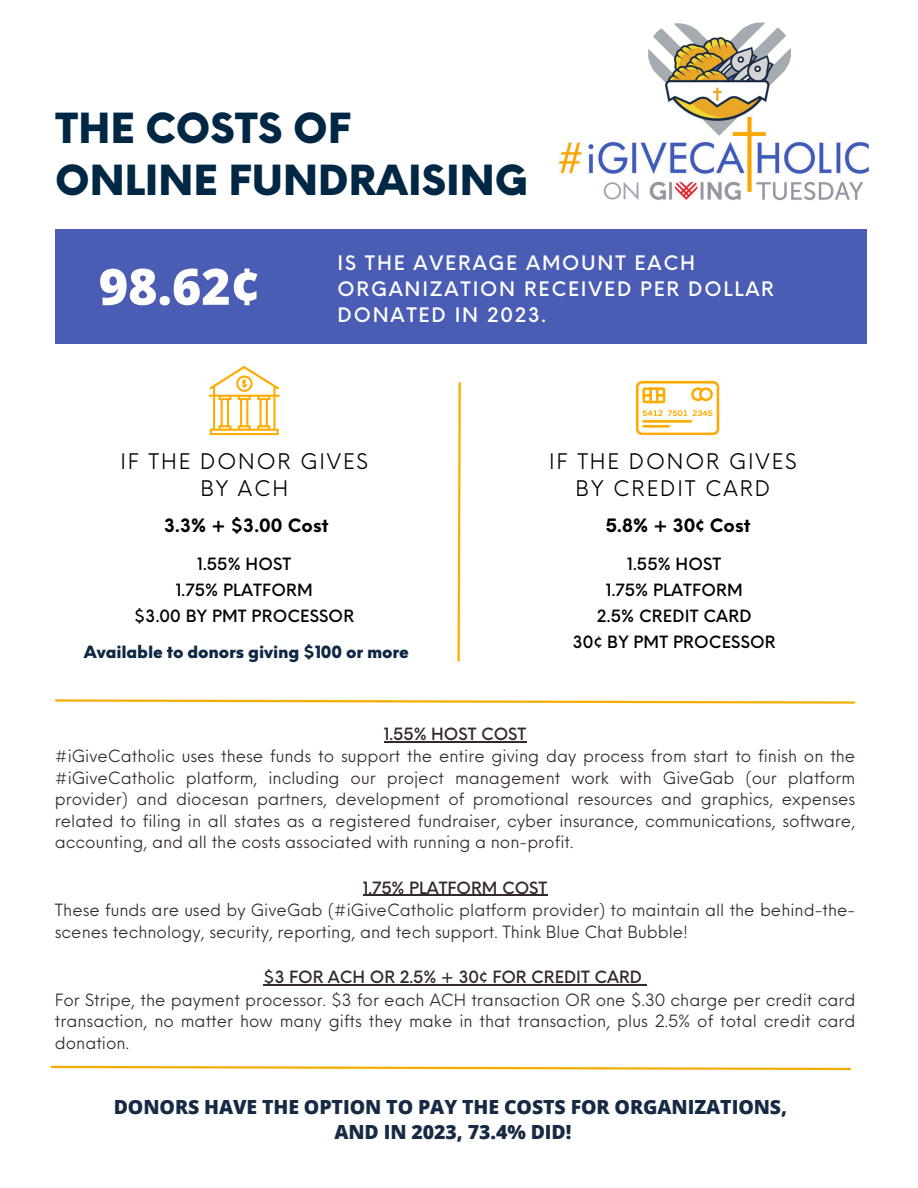
<style>
.page{position:relative;width:918px;height:1188px;background:#fff}
.page>*{position:absolute;margin:0;border:0;box-sizing:border-box;transform-origin:0 0}
.t1{font:800 50.1px "Open Sans";color:#fff}
.t2{font:900 40.5px/51.8px "Neue Einstellung";color:#002743}
.t3{font:21px/27px "Neue Einstellung";letter-spacing:.09em;color:#000;text-align:center}
.t4{font:800 19.5px/24.8px "Open Sans";letter-spacing:-.005em;color:#172a43;text-align:center}
.t5{font:500 19.5px/25.8px "Neue Einstellung";letter-spacing:.09em;color:#fff}
.t6{font:700 18px "Neue Einstellung";letter-spacing:.01em;color:#000}
.t7{font:16.5px/21.3px "Neue Einstellung";color:#332927;text-align:justify}
.t8{font:500 16.5px/25.8px "Neue Einstellung";letter-spacing:.01em;color:#000;text-align:center}
.t9{font:500 16.5px "Neue Einstellung";color:#332927}
.t10{font:900 16.5px "Neue Einstellung";letter-spacing:-.01em;color:#0e2744}
</style>
<div class="page">
<div style="left:55px;top:229px;width:812px;height:114px;background:#4b5cb5"></div>
<svg style="left:208px;top:366px;width:72px;height:69px"></svg>
<svg style="left:636px;top:381px;width:83px;height:54px"></svg>
<svg style="left:54px;top:699px;width:802px;height:5px"></svg>
<svg style="left:457px;top:382px;width:4px;height:280px"></svg>
<svg style="left:50px;top:1065px;width:801px;height:6px"></svg>
<img style="left:559px;top:142px;width:310px;height:58px">
<img style="left:649px;top:22px;width:141px;height:128px">
<hr style="left:384px;top:741px;width:142px;height:1px;background:#332927">
<hr style="left:363px;top:895px;width:184px;height:1px;background:#332927">
<hr style="left:264px;top:985px;width:378px;height:1px;background:#332927">
<p class="t2" style="left:55px;top:99px;width:474px">THE COSTS OF<br>ONLINE FUNDRAISING</p>
<h4 class="t1" style="left:99px;top:251px;width:163px">98.62¢</h4>
<h6 class="t5" style="left:338px;top:249px;width:438px">IS THE AVERAGE AMOUNT EACH<br>ORGANIZATION RECEIVED PER DOLLAR<br>DONATED IN 2023.</h6>
<h3 class="t3" style="left:121px;top:446px;width:249px">IF THE DONOR GIVES<br>BY ACH</h3>
<p class="t6" style="left:164px;top:509px;width:166px">3.3% + $3.00 Cost</p>
<h5 class="t8" style="left:134px;top:550px;width:221px">1.55% HOST<br>1.75% PLATFORM<br>$3.00 BY PMT PROCESSOR</h5>
<h4 class="t10" style="left:84px;top:636px;width:327px">Available to donors giving $100 or more</h4>
<h1 class="t3" style="left:549px;top:446px;width:249px">IF THE DONOR GIVES<br>BY CREDIT CARD</h1>
<h6 class="t6" style="left:606px;top:509px;width:146px">5.8% + 30¢ Cost</h6>
<p class="t8" style="left:573px;top:550px;width:204px">1.55% HOST<br>1.75% PLATFORM<br>2.5% CREDIT CARD<br>30¢ BY PMT PROCESSOR</p>
<p class="t9" style="left:384px;top:719px;width:144px">1.55% HOST COST</p>
<p class="t7" style="left:55px;top:744px;width:802px">#iGiveCatholic uses these funds to support the entire giving day process from start to finish on the #iGiveCatholic platform, including our project management work with GiveGab (our platform provider) and diocesan partners, development of promotional resources and graphics, expenses related to filing in all states as a registered fundraiser, cyber insurance, communications, software, accounting, and all the costs associated with running a non-profit.</p>
<p class="t9" style="left:363px;top:873px;width:186px">1.75% PLATFORM COST</p>
<p class="t7" style="left:55px;top:898px;width:802px">These funds are used by GiveGab (#iGiveCatholic platform provider) to maintain all the behind-the&shy;scenes technology, security, reporting, and tech support. Think Blue Chat Bubble!</p>
<p class="t9" style="left:264px;top:963px;width:380px">$3 FOR ACH OR 2.5% + 30¢ FOR CREDIT CARD</p>
<p class="t7" style="left:55px;top:988px;width:802px">For Stripe, the payment processor. $3 for each ACH transaction OR one $.30 charge per credit card transaction, no matter how many gifts they make in that transaction, plus 2.5% of total credit card donation.</p>
<h6 class="t4" style="left:114px;top:1094px;width:675px">DONORS HAVE THE OPTION TO PAY THE COSTS FOR ORGANIZATIONS,<br>AND IN 2023, 73.4% DID!</h6>
</div>
